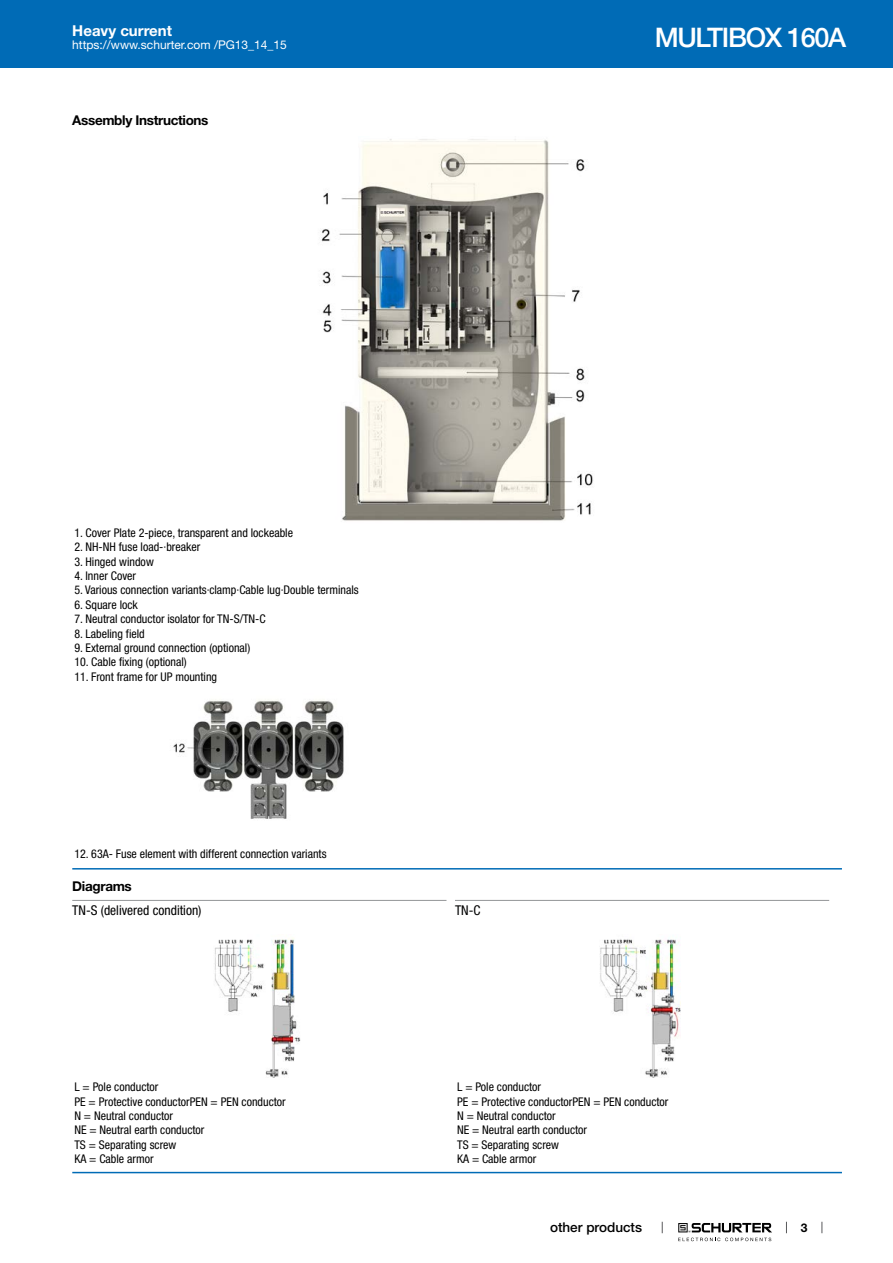
<style>
.page{position:relative;width:893px;height:1263px;background:#fff}
.page>*{position:absolute;margin:0;border:0;box-sizing:border-box;transform-origin:0 0}
.t1{font:500 27px "Helvetica Neue LT";letter-spacing:-.05em;color:#fff}
.t2{font:700 15px "Helvetica Neue LT";color:#fff}
.t3{font:700 13.5px "Helvetica Neue LT";letter-spacing:-.025em;color:#000}
.t4{font:condensed 13.5px "Helvetica Neue LT";color:#000}
.t5{font:500 13.5px "Helvetica Neue LT";color:#000}
.t6{font:condensed 12px/14.4px "Helvetica Neue LT";color:#000}
.t7{font:12px "Helvetica Neue LT";color:#fff}
.t8{font:700 12px "Helvetica Neue LT";color:#000}
</style>
<div class="page">
<svg style="left:678px;top:1223px;width:94px;height:18px"></svg>
<div style="left:0;top:0;width:893px;height:68px;background:#006bb6"></div>
<img style="left:321px;top:139px;width:272px;height:382px">
<img style="left:173px;top:700px;width:171px;height:119px">
<hr style="left:72px;top:868px;width:770px;height:1px;background:#006bb6">
<hr style="left:72px;top:900px;width:374px;height:1px;background:#939598">
<img style="left:214px;top:938px;width:87px;height:139px">
<hr style="left:455px;top:900px;width:374px;height:1px;background:#939598">
<img style="left:600px;top:939px;width:80px;height:138px">
<hr style="left:72px;top:1172px;width:770px;height:1px;background:#006bb6">
<p class="t2" style="left:72px;top:21px;width:101px">Heavy current</p>
<p class="t7" style="left:72px;top:38px;width:216px">https://www.schurter.com /PG13_14_15</p>
<p class="t3" style="left:72px;top:112px;width:138px">Assembly Instructions</p>
<h1 class="t1" style="left:655px;top:21px;width:193px">MULTIBOX 160A</h1>
<p class="t6" style="left:74px;top:525px;width:220px">1. Cover Plate 2-piece, transparent and lockeable</p>
<p class="t6" style="left:74px;top:540px;width:127px">2. NH-NH fuse load-·breaker</p>
<p class="t6" style="left:74px;top:554px;width:81px">3. Hinged window</p>
<p class="t6" style="left:74px;top:568px;width:63px">4. Inner Cover</p>
<p class="t6" style="left:74px;top:583px;width:286px">5. Various connection variants·clamp·Cable lug·Double terminals</p>
<p class="t6" style="left:74px;top:597px;width:65px">6. Square lock</p>
<p class="t6" style="left:74px;top:612px;width:193px">7. Neutral conductor isolator for TN-S/TN-C</p>
<p class="t6" style="left:74px;top:626px;width:72px">8. Labeling field</p>
<p class="t6" style="left:74px;top:640px;width:177px">9. External ground connection (optional)</p>
<p class="t6" style="left:74px;top:655px;width:114px">10. Cable fixing (optional)</p>
<p class="t6" style="left:74px;top:669px;width:144px">11. Front frame for UP mounting</p>
<p class="t6" style="left:74px;top:847px;width:254px">12. 63A- Fuse element with different connection variants</p>
<p class="t3" style="left:72px;top:878px;width:61px">Diagrams</p>
<p class="t4" style="left:72px;top:902px;width:131px">TN-S (delivered condition)</p>
<p class="t6" style="left:74px;top:1079px;width:213px">L = Pole conductor<br>PE = Protective conductorPEN = PEN conductor<br>N = Neutral conductor<br>NE = Neutral earth conductor<br>TS = Separating screw<br>KA = Cable armor</p>
<p class="t4" style="left:455px;top:902px;width:27px">TN-C</p>
<p class="t6" style="left:457px;top:1079px;width:213px">L = Pole conductor<br>PE = Protective conductorPEN = PEN conductor<br>N = Neutral conductor<br>NE = Neutral earth conductor<br>TS = Separating screw<br>KA = Cable armor</p>
<p class="t5" style="left:550px;top:1219px;width:94px">other products</p>
<p class="t8" style="left:801px;top:1220px;width:8px">3</p>
</div>
